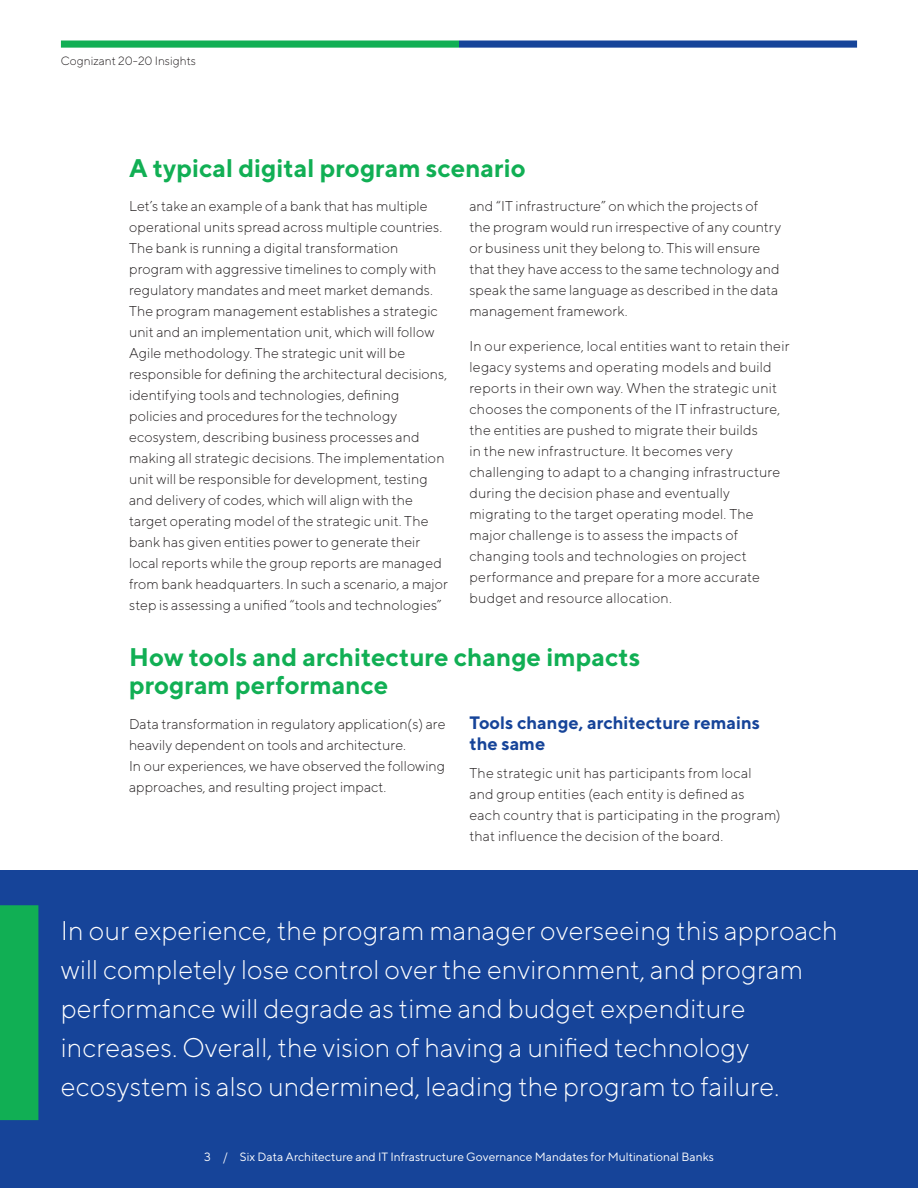
<style>
.page{position:relative;width:918px;height:1188px;background:#fff}
.page>*{position:absolute;margin:0;border:0;box-sizing:border-box;transform-origin:0 0}
.Callout_small_18_26{font:300 27px/39px "TT Norms";color:#fff}
.Heading_1_-_17_19{font:700 25.5px/28.5px "TT Norms";color:#11af54}
.Heading_2_-_12_14{font:700 18px/21px "TT Norms";color:#164499}
.Executive_Summary_bo{font:300 14.25px/21px "TT Norms";letter-spacing:.005em;color:#231f20}
.Folio_Centered_8_10{font:12px "TT Norms";color:#fff}
.Running_header_left{font:300 12px "TT Norms";color:#231f20}
</style>
<div class="page">
<div style="left:0;top:870px;width:918px;height:318px;background:#164499"></div>
<div style="left:459px;top:40px;width:398px;height:8px;background:#164499"></div>
<div style="left:61px;top:40px;width:398px;height:8px;background:#11af54"></div>
<div style="left:0;top:905px;width:38px;height:215px;background:#11af54"></div>
<p class="Running_header_left" style="left:61px;top:53px;width:137px">Cognizant 20-20 Insights</p>
<p class="Heading_1_-_17_19" style="left:129px;top:153px;width:398px">A typical digital program scenario</p>
<p class="Executive_Summary_bo" style="left:129px;top:195px;width:320px">Let’s take an example of a bank that has multiple operational units spread across multiple countries.<br>The bank is running a digital transformation program with aggressive timelines to comply with regulatory mandates and meet market demands.<br>The program management establishes a strategic unit and an implementation unit, which will follow Agile methodology. The strategic unit will be responsible for defining the architectural decisions, identifying tools and technologies, defining policies and procedures for the technology ecosystem, describing business processes and making all strategic decisions. The implementation unit will be responsible for development, testing and delivery of codes, which will align with the target operating model of the strategic unit. The bank has given entities power to generate their local reports while the group reports are managed from bank headquarters. In such a scenario, a major step is assessing a unified “tools and technologies”</p>
<p class="Executive_Summary_bo" style="left:469px;top:195px;width:313px">and “IT infrastructure” on which the projects of the program would run irrespective of any country or business unit they belong to. This will ensure that they have access to the same technology and speak the same language as described in the data management framework.</p>
<p class="Executive_Summary_bo" style="left:469px;top:335px;width:322px">In our experience, local entities want to retain their legacy systems and operating models and build reports in their own way. When the strategic unit chooses the components of the IT infrastructure, the entities are pushed to migrate their builds<br>in the new infrastructure. It becomes very challenging to adapt to a changing infrastructure during the decision phase and eventually migrating to the target operating model. The major challenge is to assess the impacts of changing tools and technologies on project performance and prepare for a more accurate budget and resource allocation.</p>
<p class="Heading_1_-_17_19" style="left:129px;top:642px;width:513px">How tools and architecture change impacts program performance</p>
<p class="Executive_Summary_bo" style="left:129px;top:713px;width:318px">Data transformation in regulatory application(s) are heavily dependent on tools and architecture.<br>In our experiences, we have observed the following approaches, and resulting project impact.</p>
<p class="Heading_2_-_12_14" style="left:469px;top:712px;width:292px">Tools change, architecture remains the same</p>
<p class="Executive_Summary_bo" style="left:469px;top:762px;width:313px">The strategic unit has participants from local<br>and group entities (each entity is defined as<br>each country that is participating in the program) that influence the decision of the board.</p>
<p class="Callout_small_18_26" style="left:61px;top:911px;width:778px">In our experience, the program manager overseeing this approach will completely lose control over the environment, and program performance will degrade as time and budget expenditure increases. Overall, the vision of having a unified technology ecosystem is also undermined, leading the program to failure.</p>
<p class="Folio_Centered_8_10" style="left:204px;top:1149px;width:511px">3 / Six Data Architecture and IT Infrastructure Governance Mandates for Multinational Banks</p>
</div>
